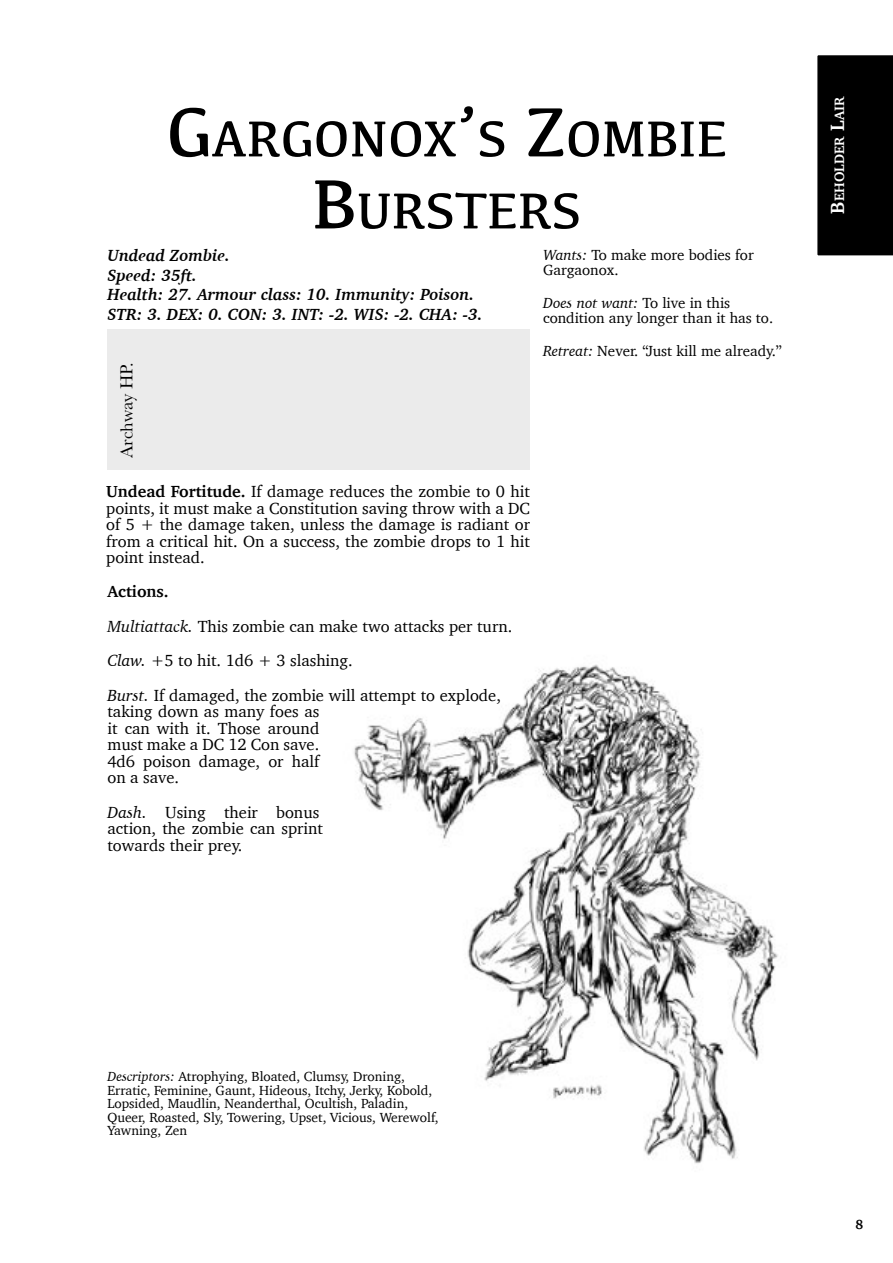
<style>
.page{position:relative;width:893px;height:1263px;background:#fff}
.page>*{position:absolute;margin:0;border:0;box-sizing:border-box;transform-origin:0 0}
.t1{font:52.2px/72px "Kefa";color:#000;text-align:center}
.t2{font:18px "Baskerville";letter-spacing:-.005em;color:#000}
.t3{font:16.5px/16.5px "Charter";color:#000}
.t4{font:italic 700 16.5px/19.5px "Charter";color:#000}
.t5{font:15px/15px "Charter";color:#000}
.t6{font:700 13.95px "Charter";color:#fff}
.t7{font:13.5px/13.5px "Charter";color:#000}
.t8{font:700 13.5px "Charter";color:#000}
.s1{font-size:72px}
.s2{font-style:italic}
.s3{font-weight:700}
.s4{font-size:19.5px}
</style>
<div class="page">
<img style="left:354px;top:664px;width:424px;height:500px">
<div style="left:107px;top:329px;width:423px;height:140px;background:#ebebeb"></div>
<div style="left:817px;top:55px;width:76px;height:200px;background:#000;border:2px solid #000"></div>
<h1 class="t1" style="left:166px;top:108px;width:562px"><span class="s1">G</span>ARGONOX<span class="s1">’</span>S <span class="s1">Z</span>OMBIE<br><span class="s1">B</span>URSTERS</h1>
<p class="t4" style="left:107px;top:245px;width:377px">Undead Zombie.<br>Speed: 35ft.<br>Health: 27. Armour class: 10. Immunity: Poison.<br>STR: 3. DEX: 0. CON: 3. INT: -2. WIS: -2. CHA: -3.</p>
<p class="t5" style="left:543px;top:247px;width:212px"><span class="s2">Wants:</span> To make more bodies for<br>Gargaonox.</p>
<p class="t5" style="left:543px;top:295px;width:232px"><span class="s2">Does not want:</span> To live in this condition any longer than it has to.</p>
<p class="t5" style="left:543px;top:343px;width:240px"><span class="s2">Retreat:</span> Never. “Just kill me already.”</p>
<p class="t2" style="left:116px;top:458px;width:96px;rotate:-90deg">Archway HP.</p>
<p class="t3" style="left:106px;top:483px;width:425px;text-align:justify"><span class="s3">Undead Fortitude.</span> If damage reduces the zombie to 0 hit points, it must make a Constitution saving throw with a DC of 5 + the damage taken, unless the damage is radiant or from a critical hit. On a success, the zombie drops to 1 hit point instead.</p>
<p class="t3" style="left:107px;top:574px;width:406px;line-height:34.5px"><span class="s3">Actions.<br></span><span class="s2">Multiattack.</span> This zombie can make two attacks per turn.<br><span class="s2">Claw.</span> +5 to hit. 1d6 + 3 slashing.<br><span class="s2">Burst.</span> If damaged, the zombie will attempt to explode,</p>
<p class="t3" style="left:107px;top:703px;width:213px;text-align:justify">taking down as many foes as it can with it. Those around must make a DC 12 Con save.<br>4d6 poison damage, or half on a save.</p>
<p class="t3" style="left:107px;top:803px;width:217px"><span class="s2">Dash.</span> Using their bonus action, the zombie can sprint towards their prey.</p>
<p class="t6" style="left:830px;top:214px;width:118px;rotate:-90deg"><span class="s4">B</span>EHOLDER <span class="s4">L</span>AIR</p>
<p class="t7" style="left:107px;top:1070px;width:333px"><span class="s2">Descriptors:</span> Atrophying, Bloated, Clumsy, Droning, Erratic, Feminine, Gaunt, Hideous, Itchy, Jerky, Kobold, Lopsided, Maudlin, Neanderthal, Ocultish, Paladin, Queer, Roasted, Sly, Towering, Upset, Vicious, Werewolf, Yawning, Zen</p>
<p class="t8" style="left:855px;top:1215px;width:9px">8</p>
</div>
